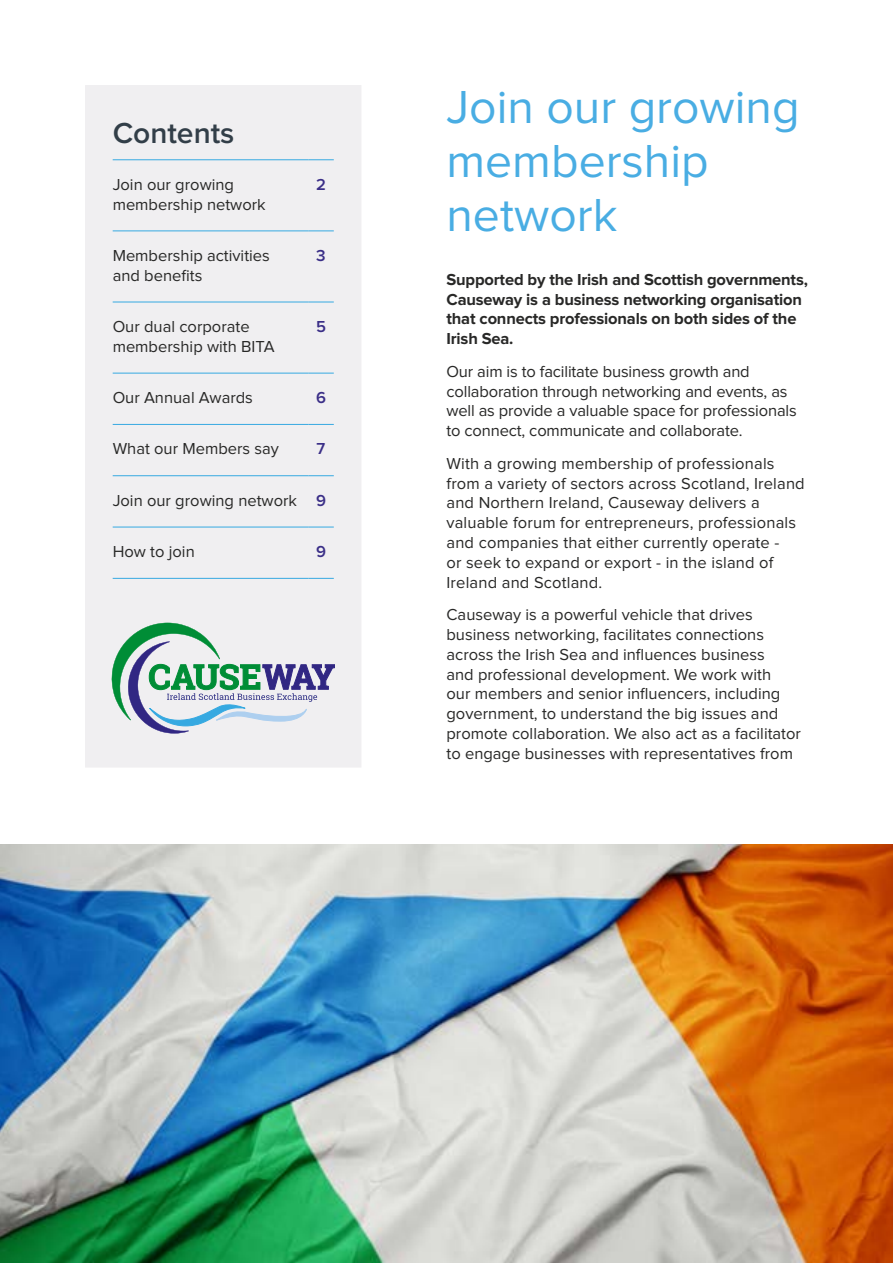
<style>
.page{position:relative;width:893px;height:1263px;background:#fff}
.page>*{position:absolute;margin:0;border:0;box-sizing:border-box;transform-origin:0 0}
.t1{font:48px/54px "Proxima Nova";color:#49ade3}
.t2{font:600 30px "Proxima Nova";color:#323e48}
.t3{font:16.5px/19.8px "Proxima Nova";color:#282827}
.t4{font:700 16.5px/19.8px "Proxima Nova";letter-spacing:-.01em;color:#282827}
.t5{font:600 16.5px "Proxima Nova";color:#3a2e87}
.s1{font-weight:600;color:#3a2e87}
</style>
<div class="page">
<img style="left:0;top:845px;width:893px;height:418px">
<div style="left:85px;top:85px;width:276px;height:682px;background:#f0eff1"></div>
<hr style="left:113px;top:160px;width:195px;height:1px;background:#36a9e1">
<svg style="left:308px;top:160px;width:26px;height:1px"></svg>
<hr style="left:113px;top:231px;width:195px;height:1px;background:#36a9e1">
<svg style="left:308px;top:231px;width:26px;height:1px"></svg>
<hr style="left:113px;top:302px;width:195px;height:1px;background:#36a9e1">
<svg style="left:308px;top:302px;width:26px;height:1px"></svg>
<hr style="left:113px;top:373px;width:195px;height:1px;background:#36a9e1">
<svg style="left:308px;top:373px;width:26px;height:1px"></svg>
<hr style="left:113px;top:424px;width:195px;height:1px;background:#36a9e1">
<svg style="left:308px;top:424px;width:26px;height:1px"></svg>
<hr style="left:113px;top:475px;width:195px;height:1px;background:#36a9e1">
<svg style="left:308px;top:475px;width:26px;height:1px"></svg>
<hr style="left:113px;top:527px;width:195px;height:1px;background:#36a9e1">
<svg style="left:308px;top:527px;width:26px;height:1px"></svg>
<hr style="left:113px;top:578px;width:195px;height:1px;background:#36a9e1">
<svg style="left:308px;top:578px;width:26px;height:1px"></svg>
<svg style="left:112px;top:623px;width:223px;height:110px"></svg>
<h2 class="t2" style="left:113px;top:119px;width:123px">Contents</h2>
<p class="t3" style="left:113px;top:175px;width:155px">Join our growing membership network</p>
<p class="t5" style="left:316px;top:177px;width:11px">2</p>
<p class="t3" style="left:113px;top:246px;width:159px">Membership activities and benefits</p>
<p class="t5" style="left:316px;top:248px;width:11px">3</p>
<p class="t3" style="left:113px;top:317px;width:163px">Our dual corporate membership with BITA</p>
<p class="t5" style="left:316px;top:319px;width:11px">5</p>
<p class="t3" style="left:113px;top:388px;width:142px">Our Annual Awards</p>
<p class="t5" style="left:316px;top:390px;width:11px">6</p>
<p class="t3" style="left:113px;top:440px;width:168px">What our Members say</p>
<p class="t5" style="left:317px;top:441px;width:10px">7</p>
<p class="t3" style="left:113px;top:491px;width:215px">Join our growing network <span class="s1">9</span></p>
<p class="t3" style="left:113px;top:542px;width:84px">How to join</p>
<p class="t5" style="left:316px;top:544px;width:11px">9</p>
<h1 class="t1" style="left:446px;top:82px;width:355px">Join our growing membership network</h1>
<p class="t4" style="left:446px;top:270px;width:363px">Supported by the Irish and Scottish governments, Causeway is a business networking organisation that connects professionals on both sides of the Irish Sea.</p>
<p class="t3" style="left:446px;top:362px;width:352px">Our aim is to facilitate business growth and collaboration through networking and events, as well as provide a valuable space for professionals to connect, communicate and collaborate.</p>
<p class="t3" style="left:446px;top:454px;width:360px">With a growing membership of professionals from a variety of sectors across Scotland, Ireland and Northern Ireland, Causeway delivers a valuable forum for entrepreneurs, professionals and companies that either currently operate -<br>or seek to expand or export - in the island of Ireland and Scotland.</p>
<p class="t3" style="left:446px;top:605px;width:356px">Causeway is a powerful vehicle that drives business networking, facilitates connections across the Irish Sea and influences business<br>and professional development. We work with<br>our members and senior influencers, including government, to understand the big issues and promote collaboration. We also act as a facilitator to engage businesses with representatives from</p>
</div>
